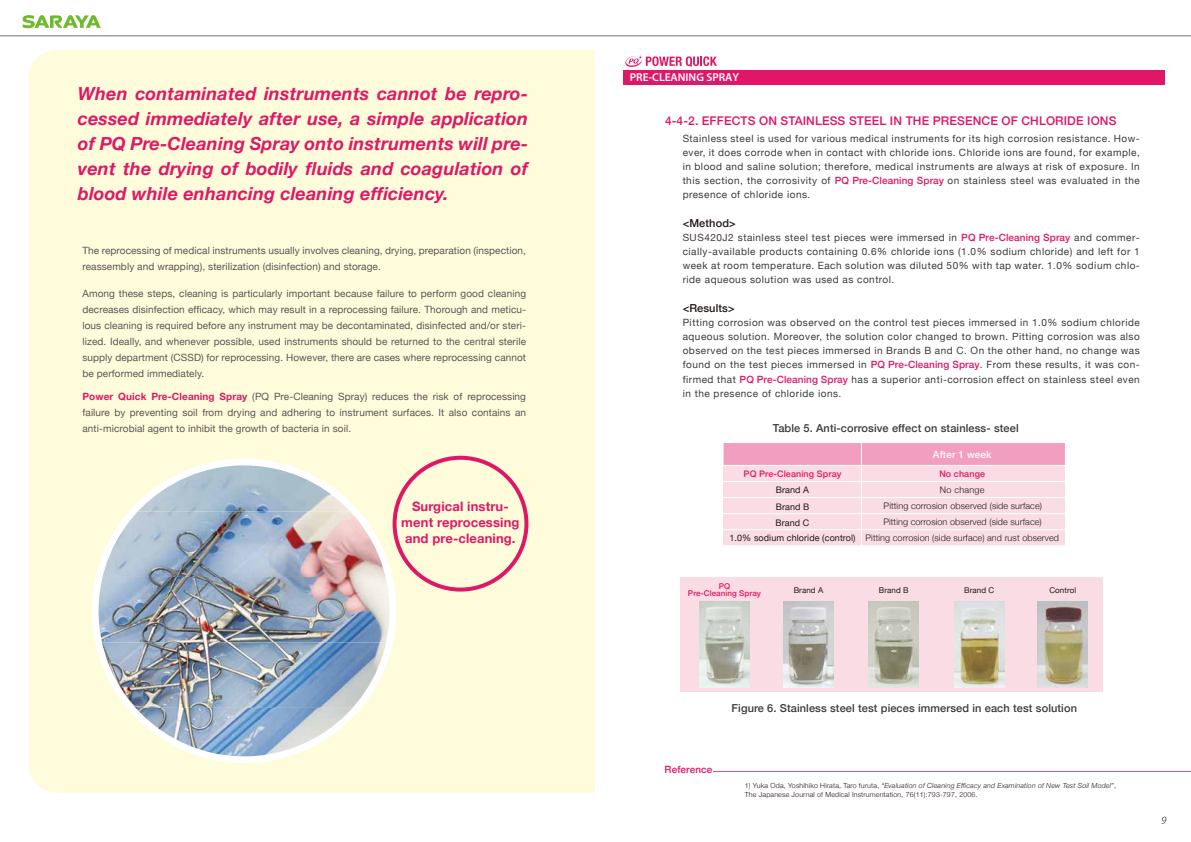
<style>
.page{position:relative;width:1191px;height:842px;background:#fff}
.page>*{position:absolute;margin:0;border:0;box-sizing:border-box;transform-origin:0 0}
.t1{font:italic 700 18px/25px "Helvetica Neue";letter-spacing:.01em;color:#de1866;text-align:justify}
.t2{font:700 13px/16px "Helvetica Neue";letter-spacing:.01em;color:#de1866;text-align:center}
.t3{font:500 12px "Helvetica Neue";letter-spacing:.01em;color:#df1565}
.t4{font:600 11.5px "Myriad Pro";color:#fff}
.t5{font:500 11px "Helvetica Neue";letter-spacing:.01em;color:#3e3a39}
.t6{font:500 11px "Helvetica Neue";letter-spacing:.01em;color:#221815}
.t7{font:10px/14.2px "Helvetica Neue";letter-spacing:.05em;color:#3e3a39;text-align:justify}
.t8{font:10px/16px "Helvetica Neue";letter-spacing:.01em;color:#595757;text-align:justify}
.t9{font:500 10px "Helvetica Neue";letter-spacing:.01em;color:#fafbfb}
.t10{font:500 10px "Helvetica Neue";letter-spacing:.01em;color:#de1866}
.t11{font:300 9px/15.5px "Helvetica Neue";letter-spacing:.01em;color:#221815;text-align:center}
.t12{font:9px/14.6px "Helvetica Neue";letter-spacing:.01em;color:#221815;text-align:center}
.t13{font:500 9px "Helvetica Neue";letter-spacing:.01em;color:#de1866}
.t14{font:8px "Helvetica Neue";letter-spacing:.01em;color:#221815}
.t15{font:500 8px/7px "Helvetica Neue";letter-spacing:.01em;color:#de1866;text-align:center}
.t16{font:300 7px/9px "Helvetica Neue";letter-spacing:.025em;color:#221815}
.s1{font-weight:700;color:#de1866}
.s2{font-weight:500;color:#de1866}
.s3{font-style:italic}
</style>
<div class="page">
<svg style="left:23px;top:15px;width:78px;height:13px"></svg>
<hr style="left:0;top:36px;width:1191px;height:1px;background:#727171">
<div style="left:623px;top:70px;width:542px;height:15px;background:#de1866"></div>
<svg style="left:625px;top:55px;width:92px;height:12px"></svg>
<hr style="left:713px;top:772px;width:478px;height:1px;background:#e95377">
<div style="left:723px;top:465px;width:342px;height:81px;background:#fadde4"></div>
<div style="left:723px;top:443px;width:342px;height:22px;background:#f19ec1"></div>
<hr style="left:861px;top:437px;width:1px;height:110px;background:#fff">
<hr style="left:719px;top:465px;width:347px;height:1px;background:#fff">
<hr style="left:719px;top:481px;width:347px;height:1px;background:#fff">
<hr style="left:719px;top:497px;width:347px;height:1px;background:#fff">
<hr style="left:719px;top:513px;width:347px;height:1px;background:#fff">
<hr style="left:719px;top:529px;width:347px;height:1px;background:#fff">
<hr style="left:719px;top:545px;width:347px;height:1px;background:#fff">
<div style="left:680px;top:577px;width:423px;height:115px;background:#fadde4"></div>
<img style="left:699px;top:601px;width:50px;height:87px">
<img style="left:868px;top:601px;width:50px;height:87px">
<img style="left:783px;top:601px;width:50px;height:87px">
<img style="left:954px;top:601px;width:50px;height:87px">
<img style="left:1037px;top:601px;width:50px;height:87px">
<svg style="left:1161px;top:817px;width:5px;height:7px"></svg>
<div style="left:28px;top:50px;width:567px;height:743px;background:#fffcdb"></div>
<img style="left:133px;top:462px;width:222px;height:49px">
<img style="left:99px;top:511px;width:290px;height:66px">
<img style="left:95px;top:577px;width:298px;height:65px">
<img style="left:98px;top:642px;width:291px;height:66px">
<img style="left:131px;top:708px;width:226px;height:52px">
<div style="left:92px;top:459px;width:304px;height:304px;border:7px solid #fff;border-radius:50%"></div>
<div style="left:392px;top:456px;width:136px;height:136px;border:4px solid #de1866;border-radius:50%"></div>
<p class="t1" style="left:78px;top:82px;width:452px">When contaminated instruments cannot be repro&shy;cessed immediately after use, a simple application of PQ Pre-Cleaning Spray onto instruments will pre&shy;vent the drying of bodily fluids and coagulation of blood while enhancing cleaning efficiency.</p>
<p class="t8" style="left:82px;top:243px;width:445px">The reprocessing of medical instruments usually involves cleaning, drying, preparation (inspection, reassembly and wrapping), sterilization (disinfection) and storage.</p>
<p class="t8" style="left:82px;top:286px;width:445px">Among these steps, cleaning is particularly important because failure to perform good cleaning decreases disinfection efficacy, which may result in a reprocessing failure. Thorough and meticu&shy;lous cleaning is required before any instrument may be decontaminated, disinfected and/or steri&shy;lized. Ideally, and whenever possible, used instruments should be returned to the central sterile supply department (CSSD) for reprocessing. However, there are cases where reprocessing cannot be performed immediately.</p>
<p class="t8" style="left:82px;top:388px;width:445px"><span class="s1">Power Quick Pre-Cleaning Spray</span> (PQ Pre-Cleaning Spray) reduces the risk of reprocessing failure by preventing soil from drying and adhering to instrument surfaces. It also contains an anti-microbial agent to inhibit the growth of bacteria in soil.</p>
<h2 class="t2" style="left:401px;top:499px;width:120px">Surgical instru&shy;ment reprocessing and pre-cleaning.</h2>
<p class="t4" style="left:630px;top:70px;width:111px">PRE-CLEANING SPRAY</p>
<p class="t3" style="left:665px;top:111px;width:453px">4-4-2. EFFECTS ON STAINLESS STEEL IN THE PRESENCE OF CHLORIDE IONS</p>
<p class="t7" style="left:682px;top:131px;width:459px">Stainless steel is used for various medical instruments for its high corrosion resistance. How&shy;ever, it does corrode when in contact with chloride ions. Chloride ions are found, for example, in blood and saline solution; therefore, medical instruments are always at risk of exposure. In this section, the corrosivity of <span class="s2">PQ Pre-Cleaning Spray</span> on stainless steel was evaluated in the presence of chloride ions.</p>
<p class="t6" style="left:682px;top:214px;width:55px">&lt;Method&gt;</p>
<p class="t7" style="left:682px;top:231px;width:459px">SUS420J2 stainless steel test pieces were immersed in <span class="s2">PQ Pre-Cleaning Spray</span> and commer&shy;cially-available products containing 0.6% chloride ions (1.0% sodium chloride) and left for 1 week at room temperature. Each solution was diluted 50% with tap water. 1.0% sodium chlo&shy;ride aqueous solution was used as control.</p>
<p class="t6" style="left:682px;top:299px;width:53px">&lt;Results&gt;</p>
<p class="t7" style="left:682px;top:315px;width:459px">Pitting corrosion was observed on the control test pieces immersed in 1.0% sodium chloride aqueous solution. Moreover, the solution color changed to brown. Pitting corrosion was also observed on the test pieces immersed in Brands B and C. On the other hand, no change was found on the test pieces immersed in <span class="s2">PQ Pre-Cleaning Spray</span>. From these results, it was con&shy;firmed that <span class="s2">PQ Pre-Cleaning Spray</span> has a superior anti-corrosion effect on stainless steel even in the presence of chloride ions.</p>
<p class="t5" style="left:773px;top:419px;width:247px">Table 5. Anti-corrosive effect on stainless- steel</p>
<p class="t9" style="left:933px;top:446px;width:60px">After 1 week</p>
<p class="t13" style="left:743px;top:466px;width:99px">PQ Pre-Cleaning Spray</p>
<p class="t13" style="left:939px;top:466px;width:47px">No change</p>
<p class="t12" style="left:775px;top:500px;width:35px">Brand B</p>
<p class="t12" style="left:776px;top:483px;width:35px">Brand A</p>
<p class="t11" style="left:883px;top:482px;width:160px">No change<br>Pitting corrosion observed (side surface)<br>Pitting corrosion observed (side surface)</p>
<p class="t11" style="left:865px;top:530px;width:195px">Pitting corrosion (side surface) and rust observed</p>
<p class="t12" style="left:729px;top:516px;width:127px">Brand C<br>1.0% sodium chloride (control)</p>
<p class="t15" style="left:688px;top:582px;width:75px">PQ<br>Pre-Cleaning Spray</p>
<p class="t14" style="left:793px;top:584px;width:31px">Brand A</p>
<p class="t14" style="left:878px;top:584px;width:31px">Brand B</p>
<p class="t14" style="left:964px;top:584px;width:32px">Brand C</p>
<p class="t14" style="left:1049px;top:584px;width:28px">Control</p>
<p class="t5" style="left:731px;top:699px;width:347px">Figure 6. Stainless steel test pieces immersed in each test solution</p>
<p class="t10" style="left:664px;top:762px;width:49px">Reference</p>
<p class="t16" style="left:745px;top:781px;width:372px">1) Yuka Oda, Yoshihiko Hirata, Taro furuta, <span class="s3">“Evaluation of Cleaning Efficacy and Examination of New Test Soil Model”</span>,<br>The Japanese Journal of Medical Instrumentation, 76(11):793-797, 2006.</p>
</div>
